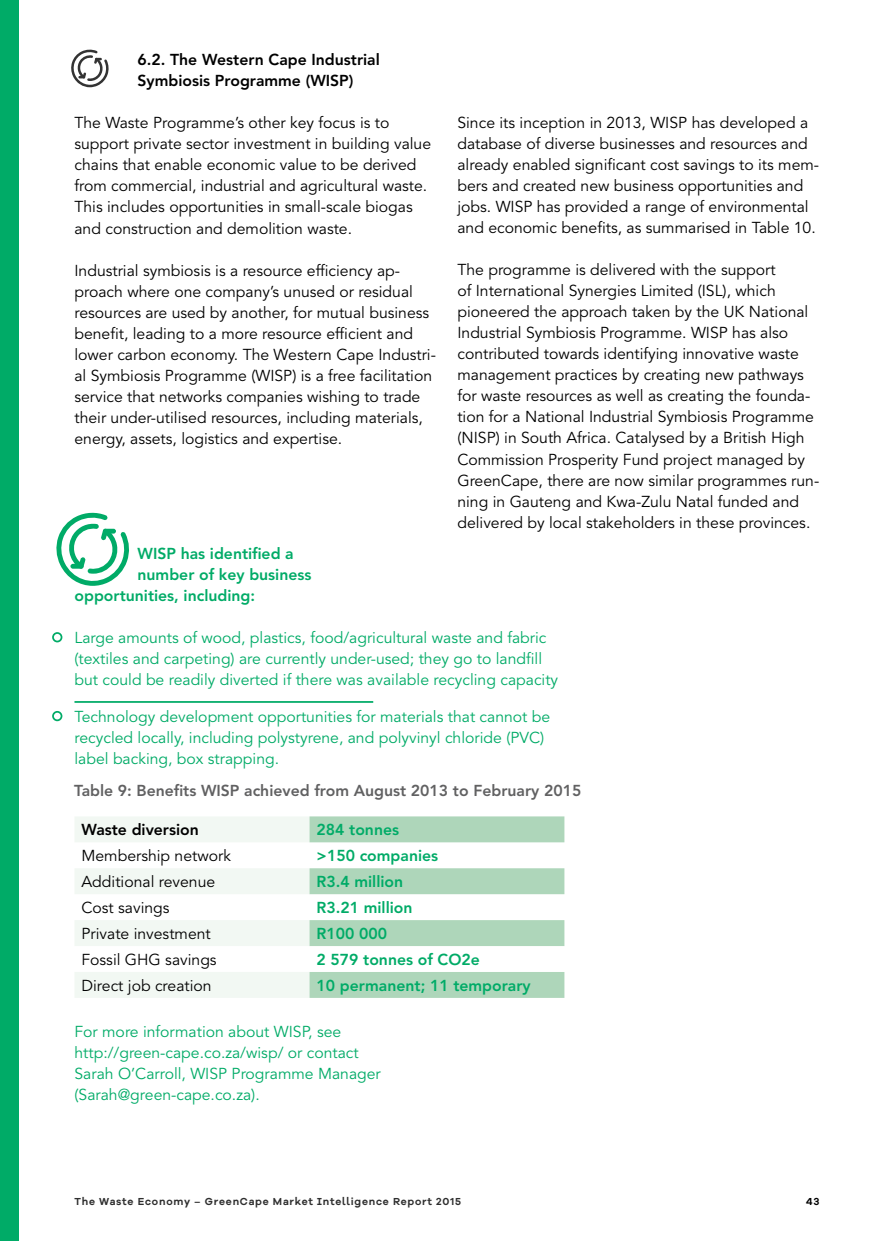
<style>
.page{position:relative;width:869px;height:1241px;background:#fff}
.page>*{position:absolute;margin:0;border:0;box-sizing:border-box;transform-origin:0 0}
.t1{font:15.75px/21px "Avenir LT Std";color:#000}
.t2{font:15.75px/21px "Avenir LT Std";color:#00ab67}
.t3{font:800 15.75px "Avenir LT Std";color:#00ab67}
.t4{font:800 15.75px/21px "Avenir LT Std";color:#000}
.t5{font:800 15.75px "Avenir LT Std";color:#616162}
.t6{font:600 10.5px "Galano Grotesque Alt";letter-spacing:.075em;color:#2e2e2e}
.t7{font:600 10.5px "Galano Grotesque Alt";color:#000}
</style>
<div class="page">
<hr style="left:74px;top:701px;width:299px;height:1px;background:#00ab67">
<svg style="left:75px;top:817px;width:234px;height:180px"></svg>
<svg style="left:309px;top:816px;width:255px;height:181px;fill:#aed6ba"></svg>
<svg style="left:56px;top:512px;width:73px;height:73px"></svg>
<div style="left:70px;top:563px;width:13px;height:5px;background:#00ab67;border-radius:2px"></div>
<svg style="left:71px;top:49px;width:38px;height:38px"></svg>
<div style="left:52px;top:632px;width:10px;height:10px;border:2px solid #00ab67;border-radius:50%"></div>
<div style="left:52px;top:710px;width:10px;height:11px;border:2px solid #00ab67;border-radius:50%"></div>
<div style="left:0;top:0;width:18px;height:1240px;background:#00ab67"></div>
<p class="t4" style="left:137px;top:49px;width:244px">6.2. The Western Cape Industrial<br>Symbiosis Programme (WISP)</p>
<p class="t1" style="left:74px;top:113px;width:358px">The Waste Programme’s other key focus is to support private sector investment in building value chains that enable economic value to be derived from commercial, industrial and agricultural waste.<br>This includes opportunities in small-scale biogas and construction and demolition waste.</p>
<p class="t1" style="left:74px;top:260px;width:363px">Industrial symbiosis is a resource efficiency ap&shy;proach where one company’s unused or residual resources are used by another, for mutual business benefit, leading to a more resource efficient and lower carbon economy. The Western Cape Industri&shy;al Symbiosis Programme (WISP) is a free facilitation service that networks companies wishing to trade their under-utilised resources, including materials, energy, assets, logistics and expertise.</p>
<p class="t1" style="left:457px;top:113px;width:363px">Since its inception in 2013, WISP has developed a database of diverse businesses and resources and already enabled significant cost savings to its mem&shy;bers and created new business opportunities and jobs. WISP has provided a range of environmental and economic benefits, as summarised in Table 10.</p>
<p class="t1" style="left:457px;top:260px;width:363px">The programme is delivered with the support<br>of International Synergies Limited (ISL), which pioneered the approach taken by the UK National Industrial Symbiosis Programme. WISP has also contributed towards identifying innovative waste management practices by creating new pathways for waste resources as well as creating the founda&shy;tion for a National Industrial Symbiosis Programme (NISP) in South Africa. Catalysed by a British High Commission Prosperity Fund project managed by GreenCape, there are now similar programmes run&shy;ning in Gauteng and Kwa-Zulu Natal funded and delivered by local stakeholders in these provinces.</p>
<p class="t3" style="left:137px;top:544px;width:158px">WISP has identified a</p>
<p class="t3" style="left:137px;top:565px;width:175px">number of key business</p>
<p class="t3" style="left:74px;top:586px;width:182px">opportunities, including:</p>
<p class="t2" style="left:74px;top:627px;width:485px">Large amounts of wood, plastics, food/agricultural waste and fabric (textiles and carpeting) are currently under-used; they go to landfill but could be readily diverted if there was available recycling capacity</p>
<p class="t2" style="left:74px;top:706px;width:477px">Technology development opportunities for materials that cannot be recycled locally, including polystyrene, and polyvinyl chloride (PVC) label backing, box strapping.</p>
<p class="t5" style="left:74px;top:781px;width:508px">Table 9: Benefits WISP achieved from August 2013 to February 2015</p>
<p class="t4" style="left:81px;top:819px;width:119px">Waste diversion</p>
<p class="t3" style="left:316px;top:820px;width:84px">284 tonnes</p>
<p class="t1" style="left:81px;top:845px;width:151px">Membership network</p>
<p class="t3" style="left:316px;top:846px;width:123px">&gt;150 companies</p>
<p class="t1" style="left:81px;top:871px;width:135px">Additional revenue</p>
<p class="t3" style="left:316px;top:872px;width:88px">R3.4 million</p>
<p class="t1" style="left:81px;top:897px;width:90px">Cost savings</p>
<p class="t3" style="left:316px;top:898px;width:97px">R3.21 million</p>
<p class="t1" style="left:81px;top:923px;width:131px">Private investment</p>
<p class="t3" style="left:316px;top:924px;width:72px">R100 000</p>
<p class="t1" style="left:81px;top:949px;width:137px">Fossil GHG savings</p>
<p class="t3" style="left:316px;top:950px;width:165px">2 579 tonnes of CO2e</p>
<p class="t1" style="left:81px;top:975px;width:132px">Direct job creation</p>
<p class="t3" style="left:316px;top:975px;width:216px">10 permanent; 11 temporary</p>
<p class="t2" style="left:74px;top:1021px;width:308px">For more information about WISP, see http://green-cape.co.za/wisp/ or contact Sarah O’Carroll, WISP Programme Manager (Sarah@green-cape.co.za).</p>
<p class="t6" style="left:74px;top:1194px;width:388px">The Waste Economy – GreenCape Market Intelligence Report 2015</p>
<p class="t7" style="left:805px;top:1194px;width:15px">43</p>
</div>
